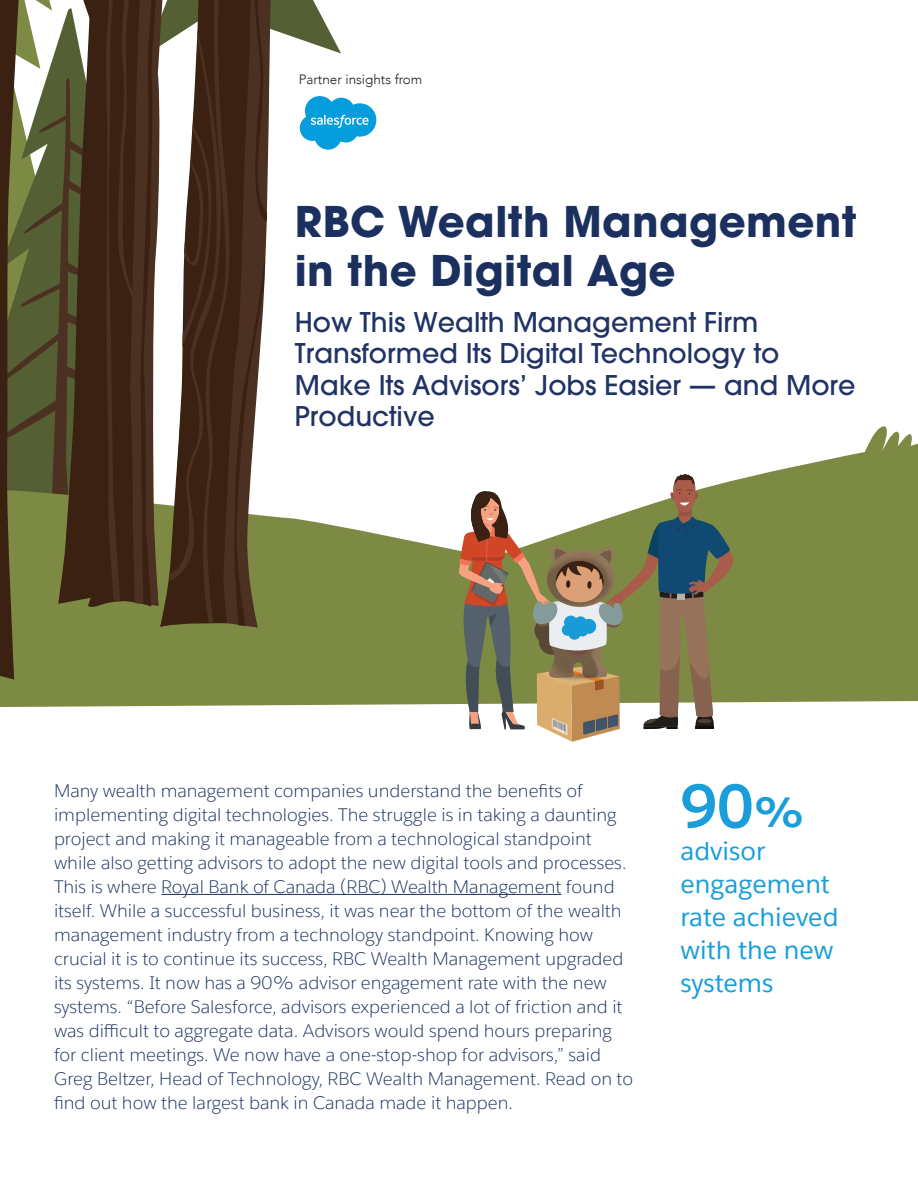
<style>
.page{position:relative;width:918px;height:1188px;background:#fff}
.page>*{position:absolute;margin:0;border:0;box-sizing:border-box;transform-origin:0 0}
.t1{font:700 60px "Salesforce Sans";color:#199eda}
.t2{font:700 42px/49.5px "ITC Avant Garde Pro";letter-spacing:.01em;color:#1c305f}
.t3{font:500 27px/31.2px "ITC Avant Garde Pro";color:#203364}
.t4{font:25.5px/33px "Salesforce Sans";color:#199eda}
.t5{font:300 18px/24px "Salesforce Sans";color:#1b325f}
.t6{font:300 13.5px "Avenir";color:#231f20}
.s1{font-size:42px}
</style>
<div class="page">
<svg style="left:0;top:426px;width:918px;height:281px;fill:#7d8a43"></svg>
<div style="left:95px;top:0;width:10px;height:609px;background:#3a2111"></div>
<svg style="left:0;top:0;width:95px;height:680px;background:#62603a"></svg>
<svg style="left:105px;top:0;width:271px;height:626px"></svg>
<hr style="left:161px;top:894px;width:400px;height:1px;background:#1b325f">
<img style="left:673px;top:474px;width:23px;height:1px">
<svg style="left:459px;top:475px;width:280px;height:267px"></svg>
<p class="t6" style="left:299px;top:71px;width:125px">Partner insights from</p>
<p class="t2" style="left:295px;top:196px;width:563px">RBC Wealth Management in the Digital Age</p>
<p class="t3" style="left:295px;top:306px;width:562px">How This Wealth Management Firm<br>Transformed Its Digital Technology to<br>Make Its Advisors’ Jobs Easier — and More<br>Productive</p>
<p class="t5" style="left:54px;top:779px;width:581px">Many wealth management companies understand the benefits of implementing digital technologies. The struggle is in taking a daunting project and making it manageable from a technological standpoint while also getting advisors to adopt the new digital tools and processes.<br>This is where Royal Bank of Canada (RBC) Wealth Management found itself. While a successful business, it was near the bottom of the wealth management industry from a technology standpoint. Knowing how crucial it is to continue its success, RBC Wealth Management upgraded its systems. It now has a 90% advisor engagement rate with the new systems. “Before Salesforce, advisors experienced a lot of friction and it was difficult to aggregate data. Advisors would spend hours preparing for client meetings. We now have a one-stop-shop for advisors,” said Greg Beltzer, Head of Technology, RBC Wealth Management. Read on to find out how the largest bank in Canada made it happen.</p>
<p class="t1" style="left:680px;top:768px;width:126px">90<span class="s1">%</span></p>
<p class="t4" style="left:680px;top:835px;width:151px">advisor engagement</p>
<p class="t4" style="left:680px;top:901px;width:160px">rate achieved with the new systems</p>
</div>
